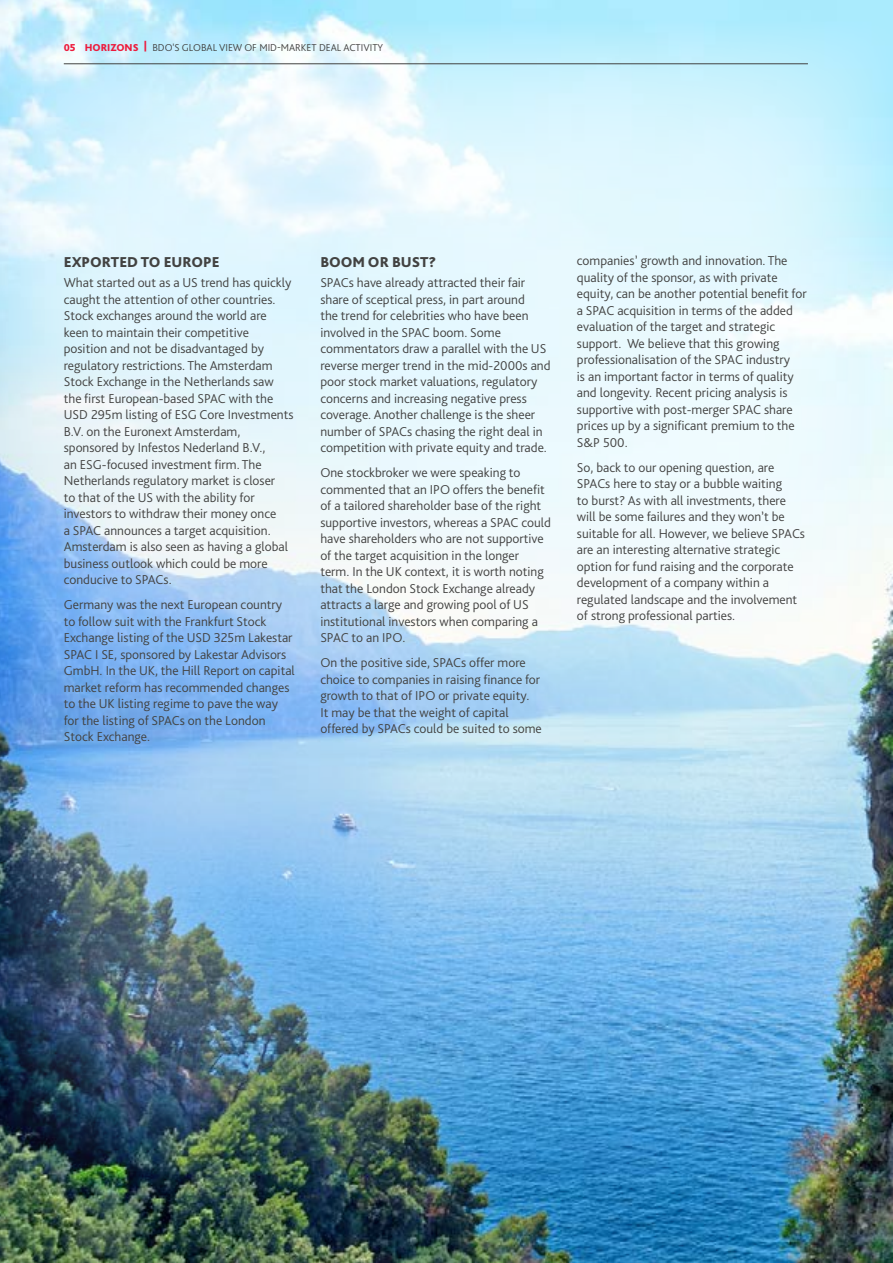
<style>
.page{position:relative;width:893px;height:1263px;background:#fff}
.page>*{position:absolute;margin:0;border:0;box-sizing:border-box;transform-origin:0 0}
.t1{font:800 15px "Bliss Pro";color:#424241}
.t2{font:300 13.5px/16.5px "Bliss Pro";color:#424241}
.t3{font:300 10.5px "Bliss Pro";color:#424241}
.s1{font-weight:800;color:#ed1a3b}
</style>
<div class="page">
<img style="left:0;top:0;width:893px;height:1263px">
<img style="left:0;top:20px;width:893px;height:1205px">
<hr style="left:64px;top:63px;width:744px;height:1px;background:#424241">
<p class="t3" style="left:64px;top:40px;width:321px"><span class="s1">05 HORIZONS |</span> BDO'S GLOBAL VIEW OF MID-MARKET DEAL ACTIVITY</p>
<p class="t1" style="left:64px;top:252px;width:157px">EXPORTED TO EUROPE</p>
<p class="t2" style="left:64px;top:274px;width:231px">What started out as a US trend has quickly caught the attention of other countries.<br>Stock exchanges around the world are keen to maintain their competitive position and not be disadvantaged by regulatory restrictions. The Amsterdam Stock Exchange in the Netherlands saw the first European-based SPAC with the USD 295m listing of ESG Core Investments B.V. on the Euronext Amsterdam, sponsored by Infestos Nederland B.V.,<br>an ESG-focused investment firm. The Netherlands regulatory market is closer<br>to that of the US with the ability for investors to withdraw their money once<br>a SPAC announces a target acquisition.<br>Amsterdam is also seen as having a global business outlook which could be more conducive to SPACs.</p>
<p class="t2" style="left:64px;top:596px;width:233px">Germany was the next European country to follow suit with the Frankfurt Stock Exchange listing of the USD 325m Lakestar SPAC I SE, sponsored by Lakestar Advisors GmbH. In the UK, the Hill Report on capital market reform has recommended changes to the UK listing regime to pave the way for the listing of SPACs on the London Stock Exchange.</p>
<p class="t1" style="left:320px;top:252px;width:117px">BOOM OR BUST?</p>
<p class="t2" style="left:320px;top:274px;width:232px">SPACs have already attracted their fair share of sceptical press, in part around<br>the trend for celebrities who have been involved in the SPAC boom. Some commentators draw a parallel with the US reverse merger trend in the mid-2000s and poor stock market valuations, regulatory concerns and increasing negative press coverage. Another challenge is the sheer number of SPACs chasing the right deal in competition with private equity and trade.</p>
<p class="t2" style="left:320px;top:464px;width:232px">One stockbroker we were speaking to commented that an IPO offers the benefit of a tailored shareholder base of the right supportive investors, whereas a SPAC could have shareholders who are not supportive of the target acquisition in the longer term. In the UK context, it is worth noting that the London Stock Exchange already attracts a large and growing pool of US institutional investors when comparing a SPAC to an IPO.</p>
<p class="t2" style="left:320px;top:654px;width:223px">On the positive side, SPACs offer more choice to companies in raising finance for growth to that of IPO or private equity.<br>It may be that the weight of capital offered by SPACs could be suited to some</p>
<p class="t2" style="left:577px;top:252px;width:231px">companies’ growth and innovation. The quality of the sponsor, as with private equity, can be another potential benefit for a SPAC acquisition in terms of the added evaluation of the target and strategic support. We believe that this growing professionalisation of the SPAC industry<br>is an important factor in terms of quality and longevity. Recent pricing analysis is supportive with post-merger SPAC share prices up by a significant premium to the S&amp;P 500.</p>
<p class="t2" style="left:577px;top:459px;width:230px">So, back to our opening question, are SPACs here to stay or a bubble waiting<br>to burst? As with all investments, there will be some failures and they won’t be suitable for all. However, we believe SPACs are an interesting alternative strategic option for fund raising and the corporate development of a company within a regulated landscape and the involvement of strong professional parties.</p>
</div>
